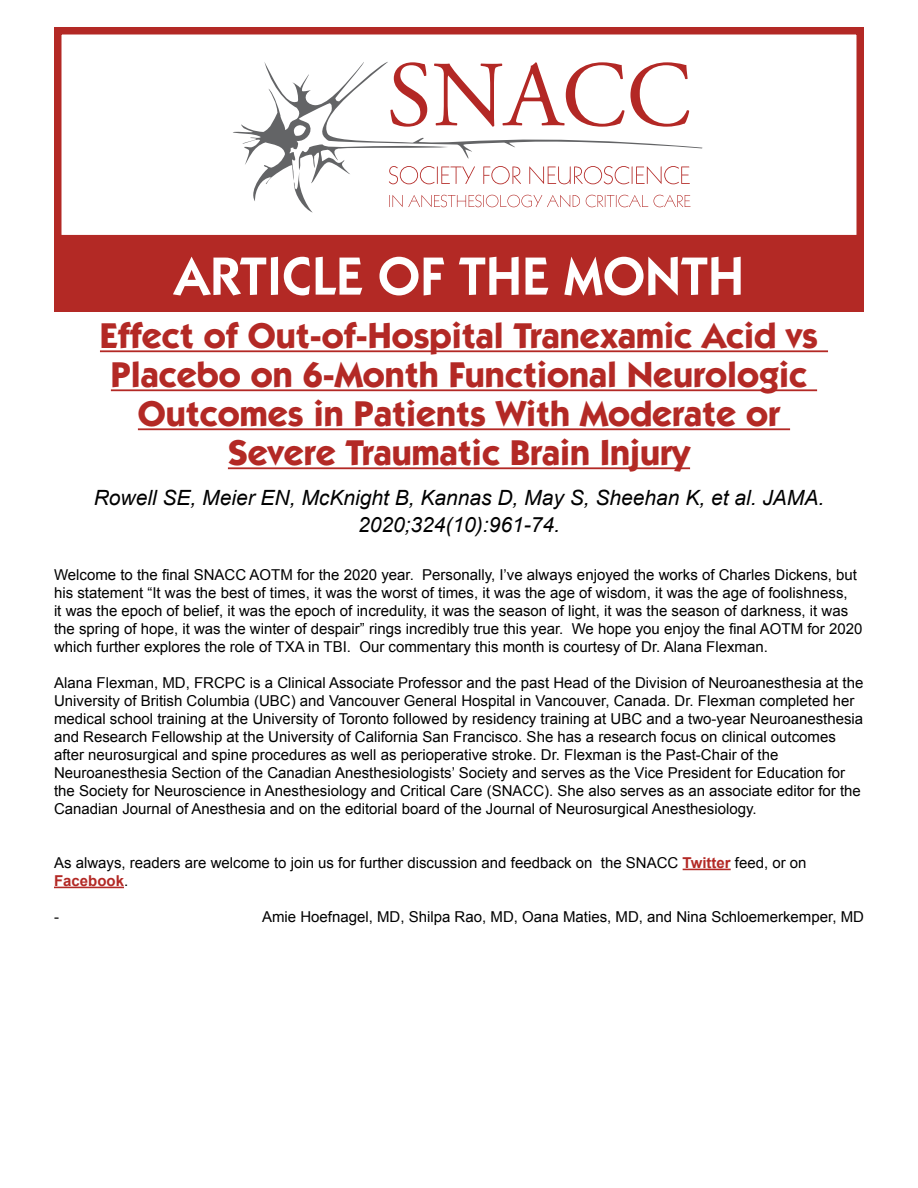
<style>
.page{position:relative;width:918px;height:1188px;background:#fff}
.page>*{position:absolute;margin:0;border:0;box-sizing:border-box;transform-origin:0 0}
.t1{font:600 54px "ITC Kabel Std";color:#fff}
.t2{font:700 36px/39px "ITC Kabel Std";color:#b32925;text-align:center}
.t3{font:italic 21px/27px "Arial";color:#000;text-align:center}
.t4{font:15px/18px "Arial";color:#000}
.s1{font-weight:700;color:#b32925}
</style>
<div class="page">
<div style="left:54px;top:27px;width:810px;height:215px;border:8px solid #b32925"></div>
<svg style="left:233px;top:62px;width:470px;height:139px"></svg>
<svg style="left:390px;top:62px;width:37px;height:65px"></svg>
<svg style="left:434px;top:62px;width:255px;height:65px"></svg>
<svg style="left:294px;top:143px;width:397px;height:70px"></svg>
<div style="left:54px;top:238px;width:810px;height:74px;background:#b32925"></div>
<hr style="left:100px;top:350px;width:728px;height:2px;background:#b32925">
<hr style="left:111px;top:389px;width:706px;height:2px;background:#b32925">
<hr style="left:138px;top:428px;width:652px;height:2px;background:#b32925">
<hr style="left:228px;top:467px;width:462px;height:2px;background:#b32925">
<hr style="left:683px;top:869px;width:48px;height:1px;background:#b32925">
<hr style="left:54px;top:887px;width:70px;height:1px;background:#b32925">
<h1 class="t1" style="left:174px;top:244px;width:572px">ARTICLE OF THE MONTH</h1>
<h2 class="t2" style="left:100px;top:316px;width:720px">Effect of Out-of-Hospital Tranexamic Acid vs Placebo on 6-Month Functional Neurologic Outcomes in Patients With Moderate or Severe Traumatic Brain Injury</h2>
<h3 class="t3" style="left:94px;top:485px;width:732px">Rowell SE, Meier EN, McKnight B, Kannas D, May S, Sheehan K, et al. JAMA.<br>2020;324(10):961-74.</h3>
<p class="t4" style="left:54px;top:566px;width:810px">Welcome to the final SNACC AOTM for the 2020 year. Personally, I’ve always enjoyed the works of Charles Dickens, but his statement “It was the best of times, it was the worst of times, it was the age of wisdom, it was the age of foolishness,<br>it was the epoch of belief, it was the epoch of incredulity, it was the season of light, it was the season of darkness, it was the spring of hope, it was the winter of despair” rings incredibly true this year. We hope you enjoy the final AOTM for 2020 which further explores the role of TXA in TBI. Our commentary this month is courtesy of Dr. Alana Flexman.</p>
<p class="t4" style="left:54px;top:674px;width:811px">Alana Flexman, MD, FRCPC is a Clinical Associate Professor and the past Head of the Division of Neuroanesthesia at the University of British Columbia (UBC) and Vancouver General Hospital in Vancouver, Canada. Dr. Flexman completed her medical school training at the University of Toronto followed by residency training at UBC and a two-year Neuroanesthesia and Research Fellowship at the University of California San Francisco. She has a research focus on clinical outcomes after neurosurgical and spine procedures as well as perioperative stroke. Dr. Flexman is the Past-Chair of the Neuroanesthesia Section of the Canadian Anesthesiologists’ Society and serves as the Vice President for Education for the Society for Neuroscience in Anesthesiology and Critical Care (SNACC). She also serves as an associate editor for the Canadian Journal of Anesthesia and on the editorial board of the Journal of Neurosurgical Anesthesiology.</p>
<p class="t4" style="left:54px;top:854px;width:754px">As always, readers are welcome to join us for further discussion and feedback on the SNACC <span class="s1">Twitter</span> feed, or on<br><span class="s1">Facebook</span>.</p>
<p class="t4" style="left:54px;top:908px;width:6px">-</p>
<p class="t4" style="left:262px;top:908px;width:603px">Amie Hoefnagel, MD, Shilpa Rao, MD, Oana Maties, MD, and Nina Schloemerkemper, MD</p>
</div>
